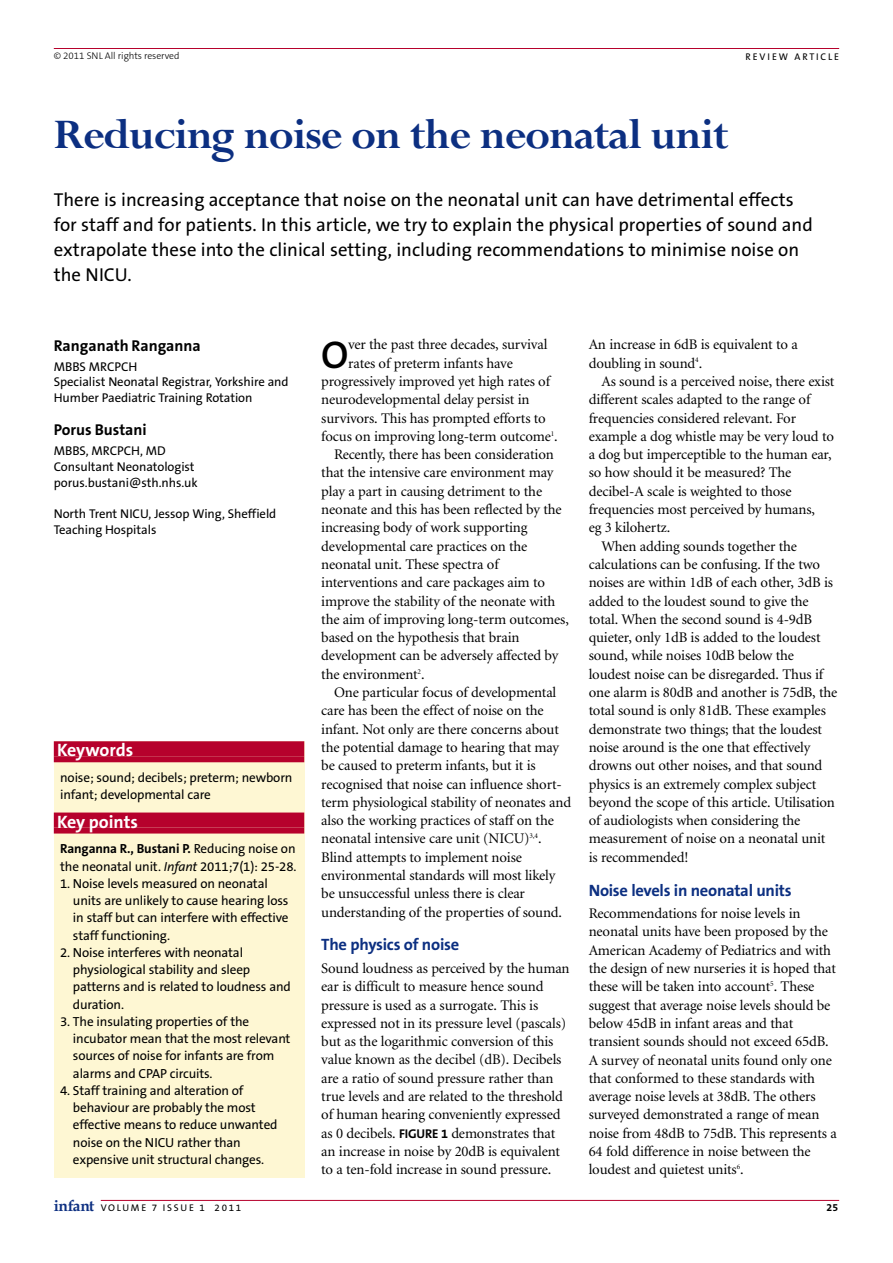
<style>
.page{position:relative;width:893px;height:1263px;background:#fff}
.page>*{position:absolute;margin:0;border:0;box-sizing:border-box;transform-origin:0 0}
.t1{font:700 46.5px "Perpetua";letter-spacing:-.03em;color:#0c2f81}
.t2{font:600 38.85px "The Sans B6";color:#000}
.t3{font:18.75px/24.8px "The Sans B5 Plain";color:#000}
.t4{font:700 18px "The Sans B7";letter-spacing:-.005em;color:#fff}
.t5{font:700 16.5px "The Sans B7";letter-spacing:-.015em;color:#0c2f81}
.t6{font:700 15.75px "The Sans B7";color:#000}
.t7{font:14.7px/18.3px "Minion";letter-spacing:-.01em;color:#000}
.t8{font:13.2px/17.2px "The Sans B5 Plain";letter-spacing:-.01em;color:#000}
.t9{font:700 13.2px "The Sans B7";letter-spacing:-.01em;color:#000}
.t10{font:12.75px/15.8px "The Sans B5 Plain";letter-spacing:-.005em;color:#000}
.t11{font:700 10.5px "The Sans B7";color:#000}
.t12{font:9.75px "The Sans B5 Plain";letter-spacing:.175em;color:#000}
.t13{font:300 9.75px "The Sans B3";letter-spacing:-.005em;color:#000}
.s1{font-family:"The Sans B5 Plain";font-weight:400}
.s2{font-style:italic}
.s3{font-family:"The Sans B7";font-weight:700;font-size:12.75px}
.s4{font-family:"Book Antiqua";font-weight:700;font-size:15.6px;color:#0c2f81}
</style>
<div class="page">
<hr style="left:101px;top:1200px;width:738px;height:1px;background:#b6012c">
<hr style="left:54px;top:48px;width:785px;height:1px;background:#b6012c">
<div style="left:54px;top:741px;width:250px;height:437px;background:#fef7d3"></div>
<div style="left:54px;top:741px;width:250px;height:15px;background:#b6012c"></div>
<div style="left:54px;top:756px;width:250px;height:6px;background:#b6012c"></div>
<div style="left:54px;top:813px;width:250px;height:15px;background:#b6012c"></div>
<div style="left:54px;top:828px;width:250px;height:6px;background:#b6012c"></div>
<p class="t13" style="left:54px;top:52px;width:127px">© 2011 SNL All rights reserved</p>
<p class="t12" style="left:745px;top:53px;width:95px">REVIEW ARTICLE</p>
<h1 class="t1" style="left:54px;top:119px;width:676px">Reducing noise on the neonatal unit</h1>
<p class="t3" style="left:54px;top:189px;width:760px">There is increasing acceptance that noise on the neonatal unit can have detrimental effects for staff and for patients. In this article, we try to explain the physical properties of sound and extrapolate these into the clinical setting, including recommendations to minimise noise on the NICU.</p>
<p class="t6" style="left:54px;top:339px;width:148px">Ranganath Ranganna</p>
<p class="t10" style="left:54px;top:360px;width:236px">MBBS MRCPCH<br>Specialist Neonatal Registrar, Yorkshire and<br>Humber Paediatric Training Rotation</p>
<p class="t6" style="left:54px;top:424px;width:94px">Porus Bustani</p>
<p class="t10" style="left:54px;top:444px;width:145px">MBBS, MRCPCH, MD<br>Consultant Neonatologist porus.bustani@sth.nhs.uk</p>
<p class="t10" style="left:54px;top:507px;width:224px">North Trent NICU, Jessop Wing, Sheffield<br>Teaching Hospitals</p>
<p class="t4" style="left:57px;top:743px;width:78px">Keywords</p>
<p class="t8" style="left:60px;top:770px;width:234px">noise; sound; decibels; preterm; newborn infant; developmental care</p>
<p class="t4" style="left:57px;top:815px;width:82px">Key points</p>
<p class="t9" style="left:60px;top:844px;width:237px">Ranganna R., Bustani P. <span class="s1">Reducing noise on</span></p>
<p class="t8" style="left:60px;top:859px;width:238px">the neonatal unit. <span class="s2">Infant</span> 2011;7(1): 25-28.</p>
<p class="t8" style="left:73px;top:876px;width:217px;text-indent:-13px">1. Noise levels measured on neonatal units are unlikely to cause hearing loss in staff but can interfere with effective staff functioning.</p>
<p class="t8" style="left:73px;top:945px;width:219px;text-indent:-13px">2. Noise interferes with neonatal physiological stability and sleep patterns and is related to loudness and duration.</p>
<p class="t8" style="left:73px;top:1014px;width:219px;text-indent:-13px">3. The insulating properties of the incubator mean that the most relevant sources of noise for infants are from alarms and CPAP circuits.</p>
<p class="t8" style="left:73px;top:1083px;width:206px;text-indent:-13px">4. Staff training and alteration of behaviour are probably the most effective means to reduce unwanted noise on the NICU rather than expensive unit structural changes.</p>
<h2 class="t2" style="left:321px;top:340px;width:29px">O</h2>
<p class="t7" style="left:348px;top:337px;width:201px">ver the past three decades, survival</p>
<p class="t7" style="left:348px;top:355px;width:166px">rates of preterm infants have</p>
<p class="t7" style="left:321px;top:373px;width:230px">progressively improved yet high rates of</p>
<p class="t7" style="left:321px;top:392px;width:210px">neurodevelopmental delay persist in</p>
<p class="t7" style="left:321px;top:410px;width:226px">survivors. This has prompted efforts to</p>
<p class="t7" style="left:321px;top:428px;width:238px">focus on improving long-term outcome<sup>1</sup>.</p>
<p class="t7" style="left:334px;top:447px;width:221px">Recently, there has been consideration</p>
<p class="t7" style="left:321px;top:465px;width:233px">that the intensive care environment may</p>
<p class="t7" style="left:321px;top:483px;width:222px">play a part in causing detriment to the</p>
<p class="t7" style="left:321px;top:501px;width:242px">neonate and this has been reflected by the</p>
<p class="t7" style="left:321px;top:520px;width:208px">increasing body of work supporting</p>
<p class="t7" style="left:321px;top:538px;width:208px">developmental care practices on the</p>
<p class="t7" style="left:321px;top:556px;width:179px">neonatal unit. These spectra of</p>
<p class="t7" style="left:321px;top:575px;width:225px">interventions and care packages aim to</p>
<p class="t7" style="left:321px;top:593px;width:236px">improve the stability of the neonate with</p>
<p class="t7" style="left:321px;top:611px;width:249px">the aim of improving long-term outcomes,</p>
<p class="t7" style="left:321px;top:630px;width:200px">based on the hypothesis that brain</p>
<p class="t7" style="left:321px;top:648px;width:239px">development can be adversely affected by</p>
<p class="t7" style="left:321px;top:666px;width:105px">the environment<sup>2</sup>.</p>
<p class="t7" style="left:334px;top:684px;width:224px">One particular focus of developmental</p>
<p class="t7" style="left:321px;top:703px;width:224px">care has been the effect of noise on the</p>
<p class="t7" style="left:321px;top:721px;width:239px">infant. Not only are there concerns about</p>
<p class="t7" style="left:321px;top:739px;width:239px">the potential damage to hearing that may</p>
<p class="t7" style="left:321px;top:758px;width:216px">be caused to preterm infants, but it is</p>
<p class="t7" style="left:321px;top:776px;width:242px">recognised that noise can influence short-</p>
<p class="t7" style="left:321px;top:794px;width:251px">term physiological stability of neonates and</p>
<p class="t7" style="left:321px;top:813px;width:234px">also the working practices of staff on the</p>
<p class="t7" style="left:321px;top:831px;width:222px">neonatal intensive care unit (NICU)<sup>3,4</sup>.</p>
<p class="t7" style="left:321px;top:849px;width:202px">Blind attempts to implement noise</p>
<p class="t7" style="left:321px;top:867px;width:235px">environmental standards will most likely</p>
<p class="t7" style="left:321px;top:886px;width:205px">be unsuccessful unless there is clear</p>
<p class="t7" style="left:321px;top:904px;width:242px">understanding of the properties of sound.</p>
<p class="t5" style="left:321px;top:939px;width:139px">The physics of noise</p>
<p class="t7" style="left:321px;top:960px;width:250px">Sound loudness as perceived by the human ear is difficult to measure hence sound pressure is used as a surrogate. This is expressed not in its pressure level (pascals) but as the logarithmic conversion of this value known as the decibel (dB). Decibels are a ratio of sound pressure rather than true levels and are related to the threshold of human hearing conveniently expressed as 0 decibels. <span class="s3">FIGURE 1</span> demonstrates that an increase in noise by 20dB is equivalent to a ten-fold increase in sound pressure.</p>
<p class="t7" style="left:588px;top:337px;width:210px">An increase in 6dB is equivalent to a doubling in sound<sup>4</sup>.</p>
<p class="t7" style="left:601px;top:373px;width:234px">As sound is a perceived noise, there exist</p>
<p class="t7" style="left:588px;top:392px;width:223px">different scales adapted to the range of</p>
<p class="t7" style="left:588px;top:410px;width:209px">frequencies considered relevant. For</p>
<p class="t7" style="left:588px;top:428px;width:247px">example a dog whistle may be very loud to</p>
<p class="t7" style="left:588px;top:447px;width:244px">a dog but imperceptible to the human ear,</p>
<p class="t7" style="left:588px;top:465px;width:204px">so how should it be measured? The</p>
<p class="t7" style="left:588px;top:483px;width:204px">decibel-A scale is weighted to those</p>
<p class="t7" style="left:588px;top:501px;width:228px">frequencies most perceived by humans,</p>
<p class="t7" style="left:588px;top:520px;width:83px">eg 3 kilohertz.</p>
<p class="t7" style="left:601px;top:538px;width:197px">When adding sounds together the</p>
<p class="t7" style="left:588px;top:556px;width:233px">calculations can be confusing. If the two</p>
<p class="t7" style="left:588px;top:575px;width:246px">noises are within 1dB of each other, 3dB is</p>
<p class="t7" style="left:588px;top:593px;width:221px">added to the loudest sound to give the</p>
<p class="t7" style="left:588px;top:611px;width:225px">total. When the second sound is 4-9dB</p>
<p class="t7" style="left:588px;top:630px;width:233px">quieter, only 1dB is added to the loudest</p>
<p class="t7" style="left:588px;top:648px;width:207px">sound, while noises 10dB below the</p>
<p class="t7" style="left:588px;top:666px;width:236px">loudest noise can be disregarded. Thus if</p>
<p class="t7" style="left:588px;top:684px;width:250px">one alarm is 80dB and another is 75dB, the</p>
<p class="t7" style="left:588px;top:703px;width:239px">total sound is only 81dB. These examples</p>
<p class="t7" style="left:588px;top:721px;width:235px">demonstrate two things; that the loudest</p>
<p class="t7" style="left:588px;top:739px;width:223px">noise around is the one that effectively</p>
<p class="t7" style="left:588px;top:758px;width:235px">drowns out other noises, and that sound</p>
<p class="t7" style="left:588px;top:776px;width:229px">physics is an extremely complex subject</p>
<p class="t7" style="left:588px;top:794px;width:248px">beyond the scope of this article. Utilisation</p>
<p class="t7" style="left:588px;top:813px;width:213px">of audiologists when considering the</p>
<p class="t7" style="left:588px;top:831px;width:238px">measurement of noise on a neonatal unit</p>
<p class="t7" style="left:588px;top:849px;width:101px">is recommended!</p>
<p class="t5" style="left:588px;top:884px;width:204px">Noise levels in neonatal units</p>
<p class="t7" style="left:588px;top:906px;width:250px">Recommendations for noise levels in neonatal units have been proposed by the American Academy of Pediatrics and with the design of new nurseries it is hoped that these will be taken into account<sup>5</sup>. These suggest that average noise levels should be below 45dB in infant areas and that transient sounds should not exceed 65dB.<br>A survey of neonatal units found only one that conformed to these standards with average noise levels at 38dB. The others surveyed demonstrated a range of mean noise from 48dB to 75dB. This represents a 64 fold difference in noise between the loudest and quietest units<sup>6</sup>.</p>
<p class="t12" style="left:54px;top:1204px;width:189px"><span class="s4">infant</span> VOLUME 7 ISSUE 1 2011</p>
<p class="t11" style="left:826px;top:1204px;width:13px">25</p>
</div>
